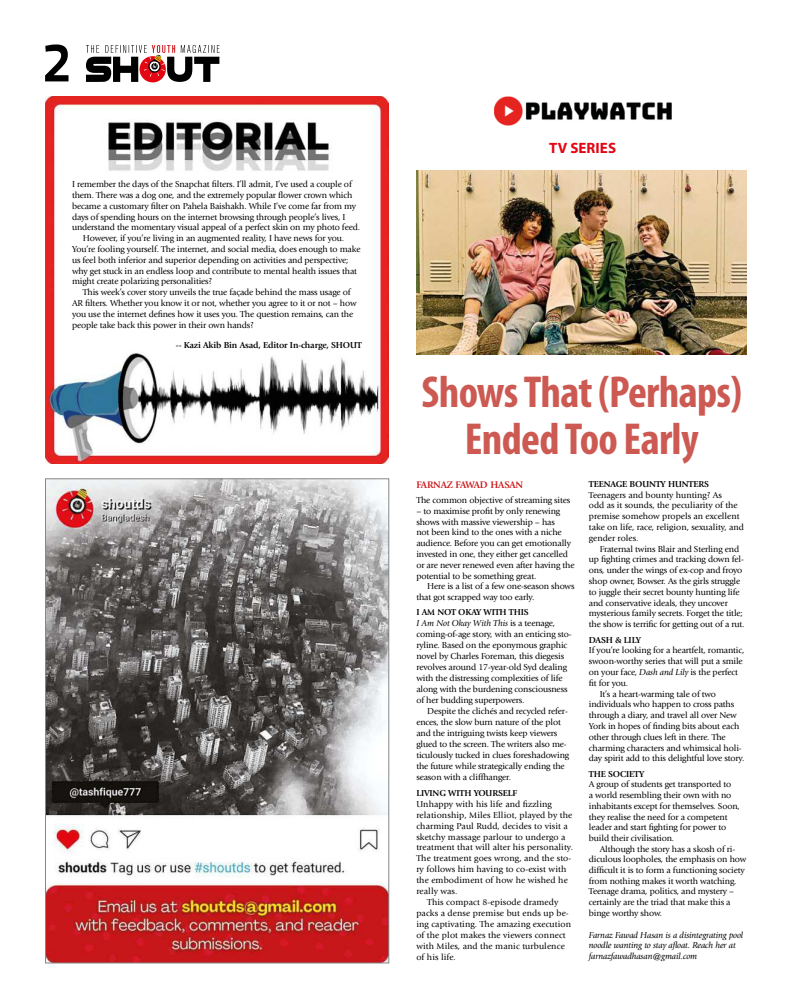
<style>
.page{position:relative;width:792px;height:1008px;background:#fff}
.page>*{position:absolute;margin:0;border:0;box-sizing:border-box;transform-origin:0 0}
.t1{font:700 55px "Titillium Text 22 L";color:#000}
.t2{font:700 condensed 45px/47px "Myriad Pro";letter-spacing:-.015em;color:#cc5a52;text-align:center}
.t3{font:700 15px "Myriad Pro";letter-spacing:.005em;color:#e30613}
.t4{font:700 10px "Giovanni Std";letter-spacing:-.015em;color:#cd171a}
.t5{font:9px/10.8px "Giovanni Std";letter-spacing:-.015em;color:#000}
.t6{font:9px "Giovanni Std";letter-spacing:.01em;color:#000}
.t7{font:italic 9px/10.8px "Giovanni Std";letter-spacing:-.015em;color:#000}
.t8{font:700 9px "Giovanni Std";letter-spacing:-.015em;color:#000}
.s1{font-weight:700}
.s2{font-style:italic}
</style>
<div class="page">
<svg style="left:86px;top:45px;width:134px;height:37px"></svg>
<img style="left:47px;top:480px;width:340px;height:481px">
<img style="left:494px;top:97px;width:177px;height:29px">
<img style="left:416px;top:170px;width:331px;height:184px">
<img style="left:45px;top:97px;width:344px;height:367px">
<h1 class="t1" style="left:42px;top:30px;width:31px">2</h1>
<p class="t5" style="left:72px;top:179px;width:281px">I remember the days of the Snapchat filters. I’ll admit, I’ve used a couple of</p>
<p class="t5" style="left:72px;top:190px;width:282px">them. There was a dog one, and the extremely popular flower crown which</p>
<p class="t5" style="left:72px;top:201px;width:286px">became a customary filter on Pahela Baishakh. While I’ve come far from my</p>
<p class="t5" style="left:72px;top:212px;width:275px">days of spending hours on the internet browsing through people’s lives, I</p>
<p class="t5" style="left:72px;top:223px;width:290px">understand the momentary visual appeal of a perfect skin on my photo feed.</p>
<p class="t5" style="left:83px;top:233px;width:263px">However, if you’re living in an augmented reality, I have news for you.</p>
<p class="t5" style="left:72px;top:244px;width:290px">You’re fooling yourself. The internet, and social media, does enough to make</p>
<p class="t5" style="left:72px;top:255px;width:278px">us feel both inferior and superior depending on activities and perspective;</p>
<p class="t5" style="left:72px;top:266px;width:287px">why get stuck in an endless loop and contribute to mental health issues that</p>
<p class="t5" style="left:72px;top:277px;width:142px">might create polarizing personalities?</p>
<p class="t5" style="left:83px;top:287px;width:269px">This week’s cover story unveils the true façade behind the mass usage of</p>
<p class="t5" style="left:72px;top:298px;width:286px">AR filters. Whether you know it or not, whether you agree to it or not – how</p>
<p class="t5" style="left:72px;top:309px;width:283px">you use the internet defines how it uses you. The question remains, can the</p>
<p class="t5" style="left:72px;top:320px;width:183px">people take back this power in their own hands?</p>
<p class="t8" style="left:176px;top:342px;width:187px">-- Kazi Akib Bin Asad, Editor In-charge, SHOUT</p>
<h3 class="t3" style="left:549px;top:139px;width:68px">TV SERIES</h3>
<h2 class="t2" style="left:421px;top:373px;width:322px">Shows That (Perhaps)<br>Ended Too Early</h2>
<p class="t4" style="left:416px;top:480px;width:108px">FARNAZ FAWAD HASAN</p>
<p class="t5" style="left:416px;top:495px;width:156px">The common objective of streaming sites</p>
<p class="t5" style="left:416px;top:506px;width:160px">– to maximise profit by only renewing shows with massive viewership – has<br>not been kind to the ones with a niche audience. Before you can get emotionally invested in one, they either get cancelled or are never renewed even after having the potential to be something great.</p>
<p class="t5" style="left:416px;top:582px;width:160px;text-indent:11px">Here is a list of a few one-season shows that got scrapped way too early.</p>
<p class="t5" style="left:416px;top:608px;width:157px"><span class="s1">I AM NOT OKAY WITH THIS<br></span><span class="s2">I Am Not Okay With This</span> is a teenage, coming-of-age story, with an enticing sto&shy;ryline. Based on the eponymous graphic novel by Charles Foreman, this diegesis revolves around 17-year-old Syd dealing with the distressing complexities of life along with the burdening consciousness of her budding superpowers.</p>
<p class="t5" style="left:416px;top:707px;width:154px;text-indent:11px">Despite the clichés and recycled refer&shy;ences, the slow burn nature of the plot and the intriguing twists keep viewers glued to the screen. The writers also me&shy;ticulously tucked in clues foreshadowing the future while strategically ending the season with a cliffhanger.</p>
<p class="t8" style="left:416px;top:789px;width:102px">LIVING WITH YOURSELF</p>
<p class="t6" style="left:416px;top:800px;width:137px">Unhappy with his life and fizzling</p>
<p class="t6" style="left:416px;top:811px;width:158px">relationship, Miles Elliot, played by the</p>
<p class="t6" style="left:416px;top:822px;width:153px">charming Paul Rudd, decides to visit a</p>
<p class="t6" style="left:416px;top:833px;width:151px">sketchy massage parlour to undergo a</p>
<p class="t6" style="left:416px;top:844px;width:158px">treatment that will alter his personality.</p>
<p class="t6" style="left:416px;top:855px;width:156px">The treatment goes wrong, and the sto-</p>
<p class="t6" style="left:416px;top:866px;width:151px">ry follows him having to co-exist with</p>
<p class="t6" style="left:416px;top:877px;width:153px">the embodiment of how he wished he</p>
<p class="t6" style="left:416px;top:888px;width:43px">really was.</p>
<p class="t6" style="left:427px;top:898px;width:133px">This compact 8-episode dramedy</p>
<p class="t6" style="left:416px;top:909px;width:154px">packs a dense premise but ends up be-</p>
<p class="t6" style="left:416px;top:920px;width:156px">ing captivating. The amazing execution</p>
<p class="t6" style="left:416px;top:931px;width:151px">of the plot makes the viewers connect</p>
<p class="t6" style="left:416px;top:942px;width:150px">with Miles, and the manic turbulence</p>
<p class="t6" style="left:416px;top:953px;width:41px">of his life.</p>
<p class="t8" style="left:589px;top:480px;width:122px">TEENAGE BOUNTY HUNTERS</p>
<p class="t5" style="left:589px;top:490px;width:157px">Teenagers and bounty hunting? As<br>odd as it sounds, the peculiarity of the premise somehow propels an excellent take on life, race, religion, sexuality, and gender roles.</p>
<p class="t5" style="left:589px;top:544px;width:157px;text-indent:11px">Fraternal twins Blair and Sterling end up fighting crimes and tracking down fel&shy;ons, under the wings of ex-cop and froyo shop owner, Bowser. As the girls struggle to juggle their secret bounty hunting life and conservative ideals, they uncover mysterious family secrets. Forget the title; the show is terrific for getting out of a rut.</p>
<p class="t8" style="left:589px;top:636px;width:54px">DASH &amp; LILY</p>
<p class="t5" style="left:589px;top:646px;width:157px">If you’re looking for a heartfelt, romantic,</p>
<p class="t5" style="left:589px;top:657px;width:155px">swoon-worthy series that will put a smile</p>
<p class="t5" style="left:589px;top:667px;width:151px">on your face, <span class="s2">Dash and Lily</span> is the perfect</p>
<p class="t5" style="left:589px;top:678px;width:41px">fit for you.</p>
<p class="t5" style="left:600px;top:689px;width:118px">It’s a heart-warming tale of two</p>
<p class="t5" style="left:589px;top:700px;width:147px">individuals who happen to cross paths</p>
<p class="t5" style="left:589px;top:711px;width:150px">through a diary, and travel all over New</p>
<p class="t5" style="left:589px;top:721px;width:152px">York in hopes of finding bits about each</p>
<p class="t5" style="left:589px;top:732px;width:138px">other through clues left in there. The</p>
<p class="t5" style="left:589px;top:743px;width:154px">charming characters and whimsical holi-</p>
<p class="t5" style="left:589px;top:754px;width:157px">day spirit add to this delightful love story.</p>
<p class="t8" style="left:589px;top:770px;width:57px">THE SOCIETY</p>
<p class="t5" style="left:589px;top:780px;width:153px">A group of students get transported to<br>a world resembling their own with no inhabitants except for themselves. Soon, they realise the need for a competent leader and start fighting for power to build their civilisation.</p>
<p class="t5" style="left:589px;top:844px;width:159px;text-indent:11px">Although the story has a skosh of ri&shy;diculous loopholes, the emphasis on how difficult it is to form a functioning society from nothing makes it worth watching.<br>Teenage drama, politics, and mystery – certainly are the triad that make this a binge worthy show.</p>
<p class="t7" style="left:589px;top:930px;width:156px">Farnaz Fawad Hasan is a disintegrating pool noodle wanting to stay afloat. Reach her at farnazfawadhasan@gmail.com</p>
</div>
